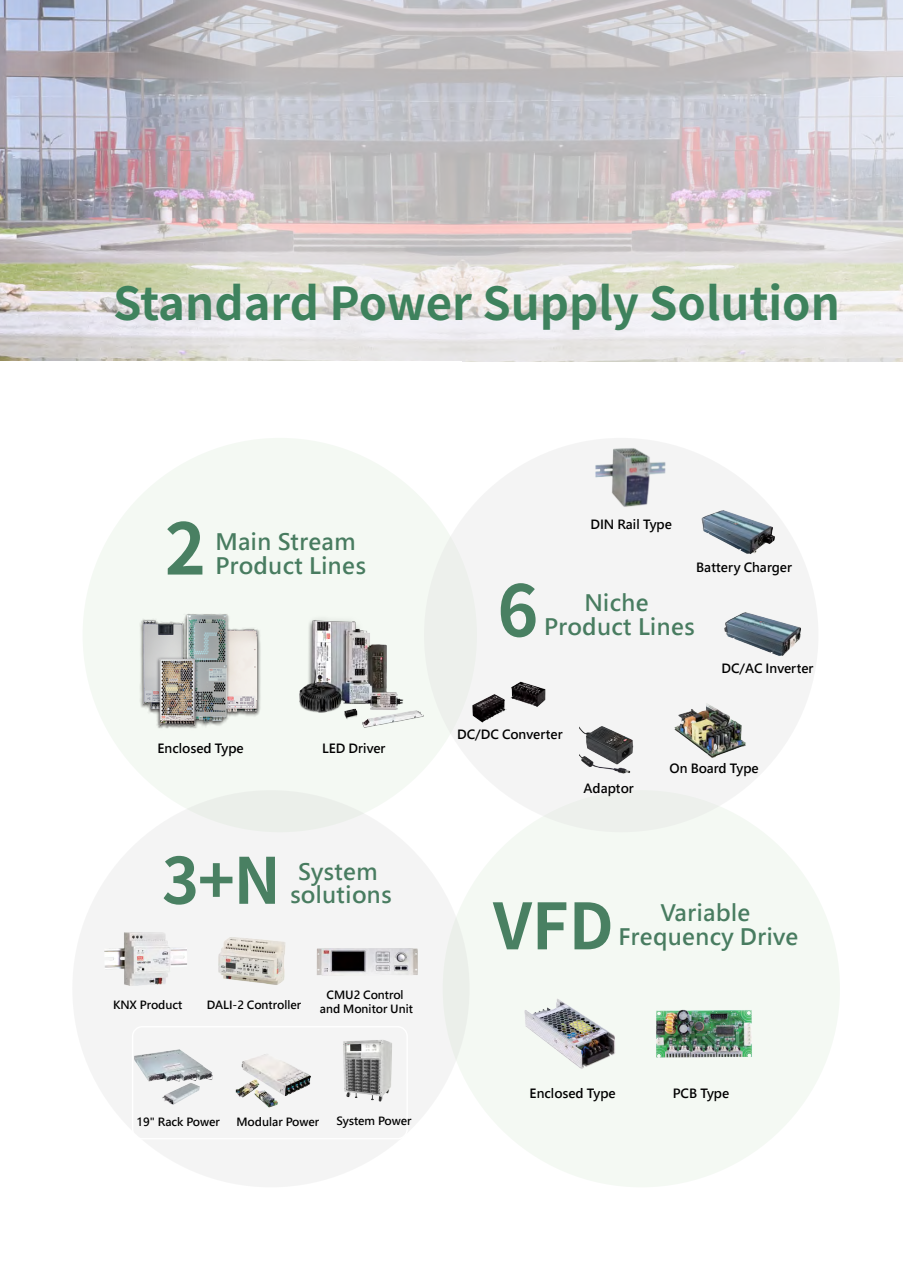
<style>
.page{position:relative;width:903px;height:1275px;background:#fff}
.page>*{position:absolute;margin:0;border:0;box-sizing:border-box;transform-origin:0 0}
.t1{font:700 70.7px "Noto Sans CJ Ksc";color:#498062}
.t2{font:700 63.52px "Noto Sans CJ Ksc";color:#498062}
.t3{font:700 45.5px "Noto Sans CJ Ksc";color:#3e825d}
.t4{font:22.4px/23.8px "Microsoft Jheng Hei UI Bold";letter-spacing:.015em;color:#487c60;text-align:center}
.t5{font:12.6px "Microsoft Jheng Hei UI Bold";color:#000}
.t6{font:11.2px/14px "Microsoft Jheng Hei UI Bold";color:#000;text-align:center}
</style>
<div class="page">
<div style="left:72px;top:790px;width:397px;height:397px;background:#f4f4f4;border-radius:50%"></div>
<div style="left:132px;top:1026px;width:276px;height:113px;border:1px solid #fff;border-radius:10px"></div>
<img style="left:343px;top:1040px;width:49px;height:62px">
<img style="left:235px;top:1054px;width:76px;height:53px">
<img style="left:133px;top:1048px;width:80px;height:58px">
<img style="left:104px;top:932px;width:83px;height:54px">
<img style="left:316px;top:948px;width:102px;height:28px">
<img style="left:218px;top:937px;width:67px;height:48px">
<div style="left:83px;top:438px;width:394px;height:394px;background:#f4f9f3;border-radius:50%"></div>
<img style="left:140px;top:614px;width:121px;height:115px">
<img style="left:299px;top:619px;width:125px;height:109px">
<div style="left:443px;top:790px;width:397px;height:397px;background:#f4f9f3;border-radius:50%"></div>
<img style="left:524px;top:999px;width:91px;height:70px">
<img style="left:656px;top:1009px;width:96px;height:49px">
<div style="left:424px;top:438px;width:394px;height:394px;background:#f4f4f4;border-radius:50%"></div>
<img style="left:595px;top:448px;width:71px;height:59px">
<img style="left:674px;top:703px;width:72px;height:55px">
<img style="left:579px;top:726px;width:55px;height:48px">
<img style="left:472px;top:694px;width:23px;height:29px">
<img style="left:495px;top:681px;width:51px;height:34px">
<img style="left:701px;top:510px;width:74px;height:44px">
<img style="left:724px;top:612px;width:77px;height:44px">
<svg style="left:83px;top:0;width:820px;height:362px;background:#d0ccce"></svg>
<svg style="left:0;top:0;width:83px;height:361px;background:#b6b7be"></svg>
<h3 class="t3" style="left:102px;top:274px;width:728px">Standard Power Supply Solution</h3>
<h3 class="t3" style="left:113px;top:278px;width:728px">Standard Power Supply Solution</h3>
<h1 class="t1" style="left:165px;top:509px;width:43px">2</h1>
<h3 class="t4" style="left:215px;top:530px;width:142px">Main Stream</h3>
<h3 class="t4" style="left:215px;top:553px;width:152px">Product Lines</h3>
<p class="t5" style="left:158px;top:740px;width:88px">Enclosed Type</p>
<p class="t5" style="left:322px;top:740px;width:65px">LED Driver</p>
<h2 class="t2" style="left:162px;top:845px;width:120px">3+N</h2>
<h3 class="t4" style="left:298px;top:860px;width:81px">System</h3>
<h3 class="t4" style="left:290px;top:883px;width:103px">solutions</h3>
<p class="t6" style="left:113px;top:998px;width:71px">KNX Product</p>
<p class="t6" style="left:207px;top:998px;width:96px">DALI-2 Controller</p>
<p class="t6" style="left:320px;top:988px;width:95px">CMU2 Control and Monitor Unit</p>
<p class="t6" style="left:137px;top:1115px;width:85px">19" Rack Power</p>
<p class="t6" style="left:237px;top:1115px;width:84px">Modular Power</p>
<p class="t6" style="left:336px;top:1114px;width:77px">System Power</p>
<p class="t5" style="left:590px;top:517px;width:83px">DIN Rail Type</p>
<h1 class="t1" style="left:497px;top:571px;width:43px">6</h1>
<p class="t5" style="left:696px;top:559px;width:97px">Battery Charger</p>
<h3 class="t4" style="left:544px;top:591px;width:152px">Niche<br>Product Lines</h3>
<p class="t5" style="left:721px;top:661px;width:94px">DC/AC Inverter</p>
<p class="t5" style="left:457px;top:726px;width:107px">DC/DC Converter</p>
<p class="t5" style="left:583px;top:780px;width:52px">Adaptor</p>
<p class="t5" style="left:669px;top:761px;width:91px">On Board Type</p>
<h2 class="t2" style="left:493px;top:890px;width:122px">VFD</h2>
<h3 class="t4" style="left:661px;top:901px;width:91px">Variable</h3>
<h3 class="t4" style="left:618px;top:925px;width:181px">Frequency Drive</h3>
<p class="t5" style="left:530px;top:1086px;width:88px">Enclosed Type</p>
<p class="t5" style="left:673px;top:1086px;width:58px">PCB Type</p>
</div>
